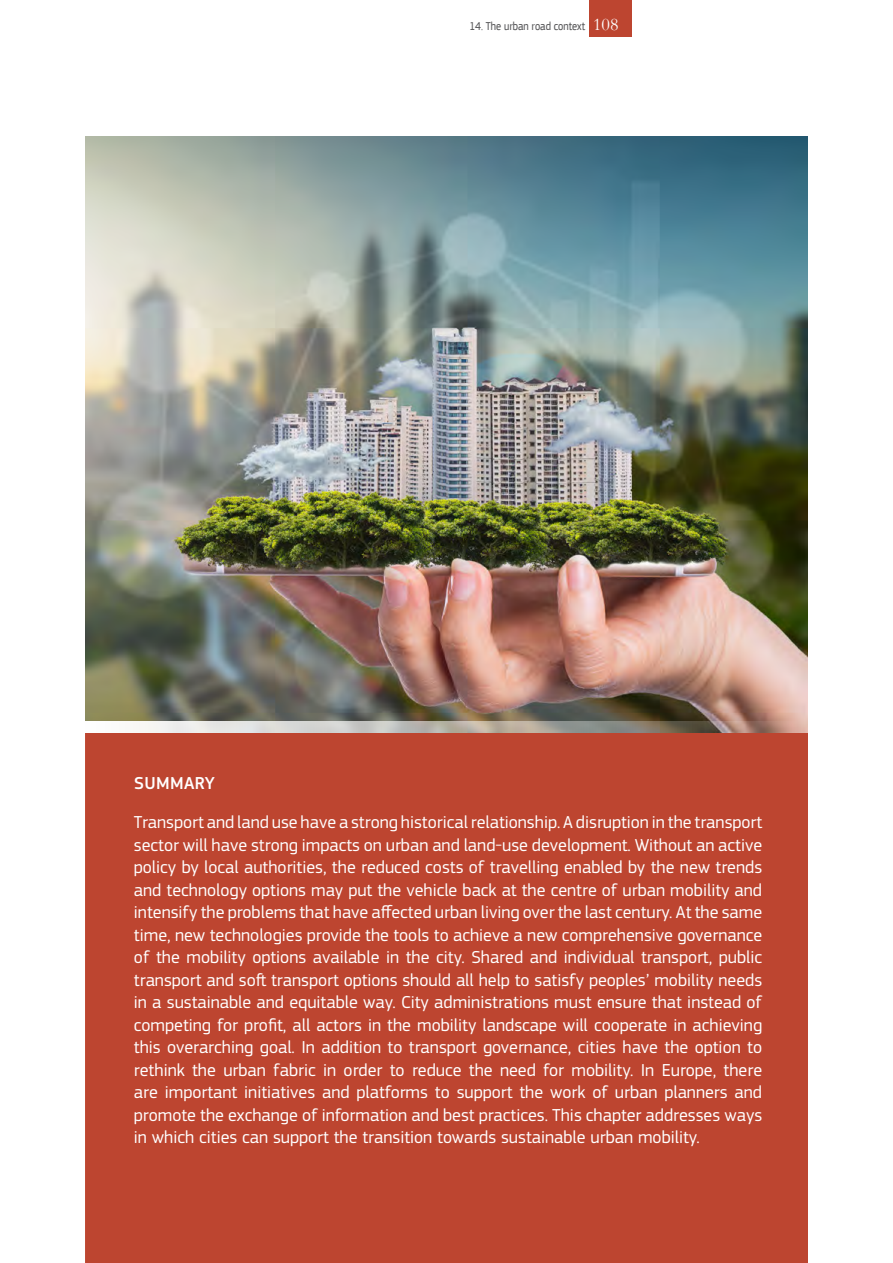
<style>
.page{position:relative;width:893px;height:1263px;background:#fff}
.page>*{position:absolute;margin:0;border:0;box-sizing:border-box;transform-origin:0 0}
.Summary_text_mke{font:18px/22.5px "EC Square Sans Pro";color:#fff;text-align:justify}
.SUMMARY{font:500 18px "EC Square Sans Pro";letter-spacing:.02em;color:#fff}
.t1{font:18px "Garamond";color:#fff}
.t2{font:12px "EC Square Sans Cond Pro";color:#58585a}
</style>
<div class="page">
<div style="left:85px;top:732px;width:723px;height:531px;background:#bd4530"></div>
<img style="left:85px;top:136px;width:723px;height:585px">
<svg style="left:139px;top:721px;width:669px;height:11px;background:#b6afa7"></svg>
<div style="left:589px;top:0;width:43px;height:36px;background:#bd4530"></div>
<p class="t2" style="left:469px;top:19px;width:117px">14. The urban road context</p>
<p class="t1" style="left:593px;top:13px;width:27px">108</p>
<p class="SUMMARY" style="left:134px;top:772px;width:82px">SUMMARY</p>
<p class="Summary_text_mke" style="left:134px;top:811px;width:630px">Transport and land use have a strong historical relationship. A disruption in the transport sector will have strong impacts on urban and land-use development. Without an active policy by local authorities, the reduced costs of travelling enabled by the new trends and technology options may put the vehicle back at the centre of urban mobility and intensify the problems that have affected urban living over the last century. At the same time, new technologies provide the tools to achieve a new comprehensive governance of the mobility options available in the city. Shared and individual transport, public transport and soft transport options should all help to satisfy peoples’ mobility needs in a sustainable and equitable way. City administrations must ensure that instead of competing for profit, all actors in the mobility landscape will cooperate in achieving this overarching goal. In addition to transport governance, cities have the option to rethink the urban fabric in order to reduce the need for mobility. In Europe, there are important initiatives and platforms to support the work of urban planners and promote the exchange of information and best practices. This chapter addresses ways in which cities can support the transition towards sustainable urban mobility.</p>
</div>
